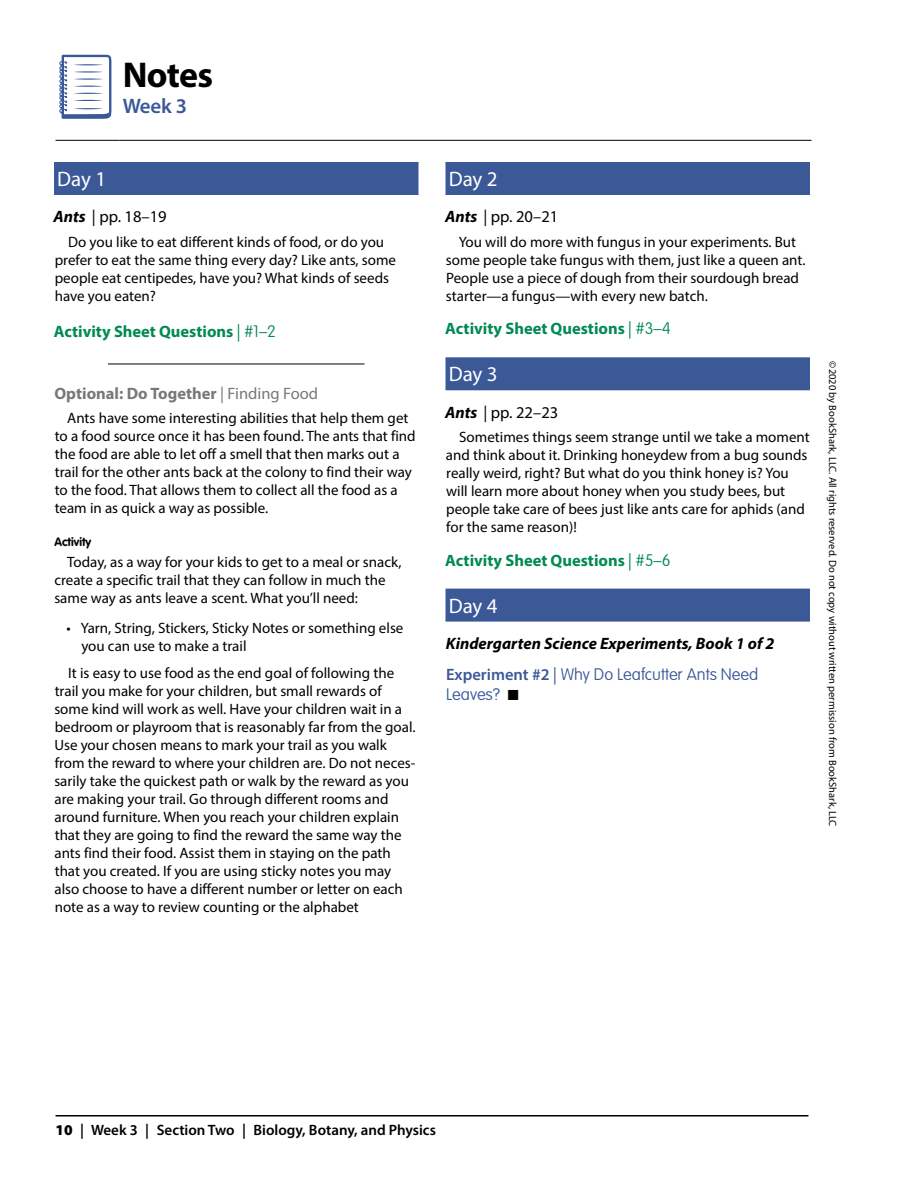
<style>
.page{position:relative;width:918px;height:1188px;background:#fff}
.page>*{position:absolute;margin:0;border:0;box-sizing:border-box;transform-origin:0 0}
.t1{font:700 36px "Myriad Pro";letter-spacing:-.02em;color:#000}
.t2{font:21px "Myriad Pro";letter-spacing:-.005em;color:#fff}
.t3{font:600 21px "Myriad Pro";color:#3b5897}
.t4{font:700 16.5px "Myriad Pro";color:#008a52}
.t5{font:100 16.5px/19.8px "VAG Rounded";color:#3b5897}
.t6{font:16.5px "Myriad Pro";color:#000}
.t7{font:italic 700 16.5px "Myriad Pro";color:#000}
.t8{font:700 16.5px "Myriad Pro";color:#77787b}
.t9{font:15px/18px "Myriad Pro";color:#000}
.t10{font:600 15px "Myriad Pro";color:#000}
.t11{font:700 12px "VAG Rounded";color:#000}
.t12{font:10.5px "Myriad Pro";color:#000}
.s1{font-weight:700;font-style:italic}
.s2{font-family:"VAG Rounded";font-weight:100}
.s3{font-weight:400}
.s4{font-family:"Myriad Pro";font-weight:600}
.s5{color:#000}
.s6{font-weight:900}
</style>
<div class="page">
<svg style="left:57px;top:58px;width:754px;height:82px"></svg>
<hr style="left:56px;top:140px;width:63px;height:1px;background:#000">
<hr style="left:119px;top:140px;width:430px;height:1px;background:#000">
<hr style="left:549px;top:140px;width:263px;height:1px;background:#000">
<svg style="left:59px;top:55px;width:52px;height:64px"></svg>
<div style="left:54px;top:162px;width:364px;height:33px;background:#3b5897"></div>
<hr style="left:108px;top:364px;width:256px;height:1px;background:#000">
<div style="left:446px;top:162px;width:364px;height:33px;background:#3b5897"></div>
<div style="left:446px;top:357px;width:364px;height:33px;background:#3b5897"></div>
<div style="left:446px;top:589px;width:364px;height:33px;background:#3b5897"></div>
<hr style="left:56px;top:1115px;width:752px;height:2px;background:#000">
<h1 class="t1" style="left:123px;top:52px;width:92px">Notes</h1>
<h2 class="t3" style="left:123px;top:92px;width:66px">Week 3</h2>
<h2 class="t2" style="left:57px;top:166px;width:51px">Day 1</h2>
<p class="t6" style="left:54px;top:207px;width:115px"><span class="s1">Ants</span> | pp. 18–19</p>
<p class="t9" style="left:55px;top:233px;width:343px;text-indent:13px">Do you like to eat different kinds of food, or do you prefer to eat the same thing every day? Like ants, some people eat centipedes, have you? What kinds of seeds have you eaten?</p>
<p class="t4" style="left:54px;top:321px;width:224px">Activity Sheet Questions <span class="s2">| #1–2</span></p>
<p class="t8" style="left:54px;top:383px;width:265px">Optional: Do Together <span class="s3">| Finding Food</span></p>
<p class="t9" style="left:55px;top:409px;width:363px;text-indent:13px">Ants have some interesting abilities that help them get to a food source once it has been found. The ants that find the food are able to let off a smell that then marks out a trail for the other ants back at the colony to find their way to the food. That allows them to collect all the food as a team in as quick a way as possible.</p>
<p class="t11" style="left:55px;top:535px;width:38px">Activity</p>
<p class="t9" style="left:54px;top:553px;width:349px;text-indent:13px">Today, as a way for your kids to get to a meal or snack, create a specific trail that they can follow in much the same way as ants leave a scent. What you’ll need:</p>
<p class="t9" style="left:81px;top:619px;width:324px;text-indent:-15px">• Yarn, String, Stickers, Sticky Notes or something else you can use to make a trail</p>
<p class="t9" style="left:54px;top:664px;width:363px;text-indent:14px">It is easy to use food as the end goal of following the trail you make for your children, but small rewards of some kind will work as well. Have your children wait in a bedroom or playroom that is reasonably far from the goal.<br>Use your chosen means to mark your trail as you walk from the reward to where your children are. Do not neces&shy;sarily take the quickest path or walk by the reward as you are making your trail. Go through different rooms and around furniture. When you reach your children explain that they are going to find the reward the same way the ants find their food. Assist them in staying on the path that you created. If you are using sticky notes you may also choose to have a different number or letter on each note as a way to review counting or the alphabet</p>
<h2 class="t2" style="left:449px;top:166px;width:51px">Day 2</h2>
<p class="t6" style="left:445px;top:207px;width:115px"><span class="s1">Ants</span> | pp. 20–21</p>
<p class="t9" style="left:446px;top:233px;width:361px;text-indent:13px">You will do more with fungus in your experiments. But some people take fungus with them, just like a queen ant.<br>People use a piece of dough from their sourdough bread starter—a fungus—with every new batch.</p>
<p class="t4" style="left:445px;top:318px;width:227px">Activity Sheet Questions <span class="s2">| #3–4</span></p>
<h2 class="t2" style="left:449px;top:361px;width:51px">Day 3</h2>
<p class="t6" style="left:445px;top:402px;width:115px"><span class="s1">Ants</span> | pp. 22–23</p>
<p class="t9" style="left:446px;top:428px;width:365px;text-indent:13px">Sometimes things seem strange until we take a moment and think about it. Drinking honeydew from a bug sounds really weird, right? But what do you think honey is? You will learn more about honey when you study bees, but people take care of bees just like ants care for aphids (and for the same reason)!</p>
<p class="t4" style="left:445px;top:549px;width:227px">Activity Sheet Questions <span class="s2">| #5–6</span></p>
<h2 class="t2" style="left:449px;top:593px;width:51px">Day 4</h2>
<p class="t7" style="left:446px;top:633px;width:330px">Kindergarten Science Experiments, Book 1 of 2</p>
<p class="t5" style="left:446px;top:665px;width:314px"><span class="s4">Experiment #2</span> | Why Do Leafcutter Ants Need<br>Leaves? <span class="s5">■</span></p>
<p class="t12" style="left:839px;top:361px;width:467px;rotate:90deg">©2020 by BookShark, LLC. All rights reserved. Do not copy without written permission from BookShark, LLC</p>
<p class="t10" style="left:56px;top:1120px;width:382px"><span class="s6">10</span> | Week 3 | Section Two | Biology, Botany, and Physics</p>
</div>
